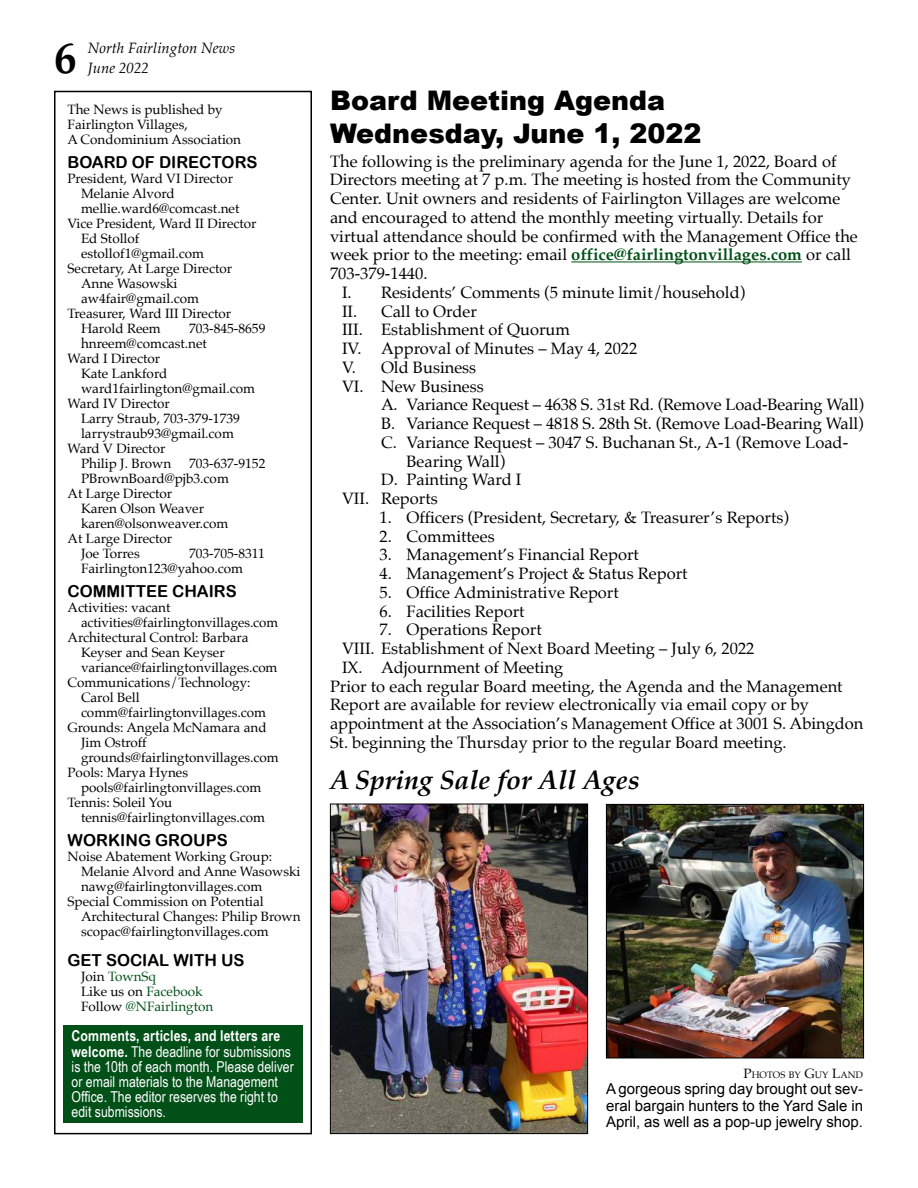
<style>
.page{position:relative;width:918px;height:1188px;background:#fff}
.page>*{position:absolute;margin:0;border:0;box-sizing:border-box;transform-origin:0 0}
.t1{font:700 45px "Palatino";color:#000}
.t2{font:900 27px/33px "Arial";color:#000}
.t3{font:italic 700 27px "Palatino";color:#000}
.t4{font:16.5px "Palatino";color:#000}
.t5{font:16.5px "Arial Rounded MT Bold";color:#000}
.t6{font:15px/15px "Arial Narrow";color:#fff}
.t7{font:15px/16.5px "Arial";color:#000;text-align:justify}
.t8{font:700 15px/16.5px "Arial Narrow";letter-spacing:.01em;color:#fff}
.t9{font:italic 15px "Palatino";color:#000}
.t10{font:13.5px/15px "Palatino";color:#000}
.t11{font:13.5px/15px "Palatino";color:#005017}
.t12{font:9.45px "Palatino";letter-spacing:.005em;color:#000}
.s1{color:#000}
.s2{font-weight:400}
.s3{font-weight:700;color:#005017}
.s4{font-size:13.5px}
</style>
<div class="page">
<hr style="left:571px;top:261px;width:231px;height:1px;background:#005017">
<div style="left:54px;top:91px;width:258px;height:1043px;border:2px solid #000"></div>
<div style="left:63px;top:1025px;width:240px;height:98px;background:#005017"></div>
<img style="left:332px;top:806px;width:254px;height:326px">
<div style="left:330px;top:804px;width:258px;height:330px;border:1px solid #000"></div>
<img style="left:608px;top:806px;width:254px;height:250px">
<div style="left:606px;top:804px;width:258px;height:254px;border:1px solid #000"></div>
<h1 class="t1" style="left:54px;top:19px;width:24px">6</h1>
<p class="t9" style="left:88px;top:35px;width:149px">North Fairlington News</p>
<p class="t9" style="left:88px;top:55px;width:63px">June 2022</p>
<p class="t10" style="left:68px;top:102px;width:175px">The News is published by<br>Fairlington Villages,<br>A Condominium Association</p>
<p class="t5" style="left:68px;top:152px;width:192px">BOARD OF DIRECTORS</p>
<p class="t10" style="left:68px;top:171px;width:167px">President, Ward VI Director</p>
<p class="t10" style="left:81px;top:186px;width:95px">Melanie Alvord</p>
<p class="t10" style="left:81px;top:201px;width:160px">mellie.ward6@comcast.net</p>
<p class="t10" style="left:68px;top:216px;width:191px">Vice President, Ward II Director</p>
<p class="t10" style="left:81px;top:231px;width:60px">Ed Stollof</p>
<p class="t10" style="left:81px;top:246px;width:125px">estollof1@gmail.com</p>
<p class="t10" style="left:68px;top:261px;width:166px">Secretary, At Large Director</p>
<p class="t10" style="left:81px;top:276px;width:98px">Anne Wasowski</p>
<p class="t10" style="left:81px;top:291px;width:120px">aw4fair@gmail.com</p>
<p class="t10" style="left:68px;top:306px;width:165px">Treasurer, Ward III Director</p>
<p class="t10" style="left:81px;top:321px;width:81px">Harold Reem</p>
<p class="t10" style="left:189px;top:321px;width:78px">703-845-8659</p>
<p class="t10" style="left:81px;top:336px;width:128px">hnreem@comcast.net</p>
<p class="t10" style="left:68px;top:351px;width:94px">Ward I Director</p>
<p class="t10" style="left:81px;top:366px;width:88px">Kate Lankford</p>
<p class="t10" style="left:81px;top:381px;width:176px">ward1fairlington@gmail.com</p>
<p class="t10" style="left:68px;top:396px;width:104px">Ward IV Director</p>
<p class="t10" style="left:81px;top:411px;width:160px">Larry Straub, 703-379-1739</p>
<p class="t10" style="left:81px;top:426px;width:154px">larrystraub93@gmail.com</p>
<p class="t10" style="left:68px;top:441px;width:99px">Ward V Director</p>
<p class="t10" style="left:81px;top:456px;width:92px">Philip J. Brown</p>
<p class="t10" style="left:189px;top:456px;width:78px">703-637-9152</p>
<p class="t10" style="left:81px;top:471px;width:149px">PBrownBoard@pjb3.com</p>
<p class="t10" style="left:68px;top:486px;width:106px">At Large Director</p>
<p class="t10" style="left:81px;top:501px;width:125px">Karen Olson Weaver</p>
<p class="t10" style="left:81px;top:516px;width:149px">karen@olsonweaver.com</p>
<p class="t10" style="left:68px;top:531px;width:106px">At Large Director</p>
<p class="t10" style="left:81px;top:546px;width:60px">Joe Torres</p>
<p class="t10" style="left:81px;top:546px;width:185px;text-indent:108px">703-705-8311<br>Fairlington123@yahoo.com</p>
<p class="t5" style="left:68px;top:581px;width:171px">COMMITTEE CHAIRS</p>
<p class="t10" style="left:68px;top:600px;width:105px">Activities: vacant</p>
<p class="t10" style="left:81px;top:615px;width:199px">activities@fairlingtonvillages.com</p>
<p class="t10" style="left:68px;top:630px;width:183px">Architectural Control: Barbara</p>
<p class="t10" style="left:81px;top:645px;width:145px">Keyser and Sean Keyser</p>
<p class="t10" style="left:81px;top:660px;width:198px">variance@fairlingtonvillages.com</p>
<p class="t10" style="left:68px;top:675px;width:185px">Communications/Technology:</p>
<p class="t10" style="left:81px;top:690px;width:60px">Carol Bell</p>
<p class="t10" style="left:81px;top:705px;width:187px">comm@fairlingtonvillages.com</p>
<p class="t10" style="left:68px;top:720px;width:201px">Grounds: Angela McNamara and</p>
<p class="t10" style="left:81px;top:735px;width:67px">Jim Ostroff</p>
<p class="t10" style="left:81px;top:750px;width:199px">grounds@fairlingtonvillages.com</p>
<p class="t10" style="left:68px;top:765px;width:122px">Pools: Marya Hynes</p>
<p class="t10" style="left:81px;top:780px;width:182px">pools@fairlingtonvillages.com</p>
<p class="t10" style="left:68px;top:795px;width:106px">Tennis: Soleil You</p>
<p class="t10" style="left:81px;top:810px;width:186px">tennis@fairlingtonvillages.com</p>
<p class="t5" style="left:68px;top:830px;width:162px">WORKING GROUPS</p>
<p class="t10" style="left:68px;top:849px;width:206px">Noise Abatement Working Group:</p>
<p class="t10" style="left:81px;top:864px;width:221px">Melanie Alvord and Anne Wasowski</p>
<p class="t10" style="left:81px;top:879px;width:183px">nawg@fairlingtonvillages.com</p>
<p class="t10" style="left:68px;top:894px;width:198px">Special Commission on Potential</p>
<p class="t10" style="left:81px;top:909px;width:221px">Architectural Changes: Philip Brown</p>
<p class="t10" style="left:81px;top:924px;width:189px">scopac@fairlingtonvillages.com</p>
<p class="t5" style="left:68px;top:950px;width:179px">GET SOCIAL WITH US</p>
<p class="t11" style="left:81px;top:969px;width:134px"><span class="s1">Join</span> TownSq<br><span class="s1">Like us on</span> Facebook<br><span class="s1">Follow</span> @NFairlington</p>
<p class="t8" style="left:72px;top:1027px;width:221px">Comments, articles, and letters are welcome. <span class="s2">The deadline for submissions</span></p>
<p class="t6" style="left:72px;top:1059px;width:224px">is the 10th of each month. Please deliver or email materials to the Management Office. The editor reserves the right to edit submissions.</p>
<h2 class="t2" style="left:330px;top:83px;width:373px">Board Meeting Agenda<br>Wednesday, June 1, 2022</h2>
<p class="t4" style="left:330px;top:147px;width:508px">The following is the preliminary agenda for the June 1, 2022, Board of</p>
<p class="t4" style="left:330px;top:166px;width:522px">Directors meeting at 7 p.m. The meeting is hosted from the Community</p>
<p class="t4" style="left:330px;top:185px;width:512px">Center. Unit owners and residents of Fairlington Villages are welcome</p>
<p class="t4" style="left:330px;top:203px;width:495px">and encouraged to attend the monthly meeting virtually. Details for</p>
<p class="t4" style="left:330px;top:222px;width:529px">virtual attendance should be confirmed with the Management Office the</p>
<p class="t4" style="left:330px;top:241px;width:522px">week prior to the meeting: email <span class="s3">office@fairlingtonvillages.com</span> or call</p>
<p class="t4" style="left:330px;top:260px;width:99px">703-379-1440.</p>
<p class="t4" style="left:342px;top:278px;width:405px">I. Residents’ Comments (5 minute limit/household)</p>
<p class="t4" style="left:342px;top:297px;width:136px">II. Call to Order</p>
<p class="t4" style="left:342px;top:316px;width:230px">III. Establishment of Quorum</p>
<p class="t4" style="left:342px;top:335px;width:297px">IV. Approval of Minutes – May 4, 2022</p>
<p class="t4" style="left:342px;top:353px;width:136px">V. Old Business</p>
<p class="t4" style="left:342px;top:372px;width:143px">VI. New Business</p>
<p class="t4" style="left:381px;top:391px;width:484px">A. Variance Request – 4638 S. 31st Rd. (Remove Load-Bearing Wall)</p>
<p class="t4" style="left:381px;top:410px;width:484px">B. Variance Request – 4818 S. 28th St. (Remove Load-Bearing Wall)</p>
<p class="t4" style="left:381px;top:428px;width:469px">C. Variance Request – 3047 S. Buchanan St., A-1 (Remove Load-</p>
<p class="t4" style="left:406px;top:447px;width:100px">Bearing Wall)</p>
<p class="t4" style="left:381px;top:466px;width:142px">D. Painting Ward I</p>
<p class="t4" style="left:342px;top:485px;width:97px">VII. Reports</p>
<p class="t4" style="left:380px;top:503px;width:411px">1. Officers (President, Secretary, &amp; Treasurer’s Reports)</p>
<p class="t4" style="left:380px;top:522px;width:117px">2. Committees</p>
<p class="t4" style="left:380px;top:541px;width:261px">3. Management’s Financial Report</p>
<p class="t4" style="left:380px;top:560px;width:310px">4. Management’s Project &amp; Status Report</p>
<p class="t4" style="left:380px;top:578px;width:241px">5. Office Administrative Report</p>
<p class="t4" style="left:380px;top:597px;width:147px">6. Facilities Report</p>
<p class="t4" style="left:380px;top:616px;width:164px">7. Operations Report</p>
<p class="t4" style="left:342px;top:635px;width:414px">VIII. Establishment of Next Board Meeting – July 6, 2022</p>
<p class="t4" style="left:342px;top:653px;width:223px">IX. Adjournment of Meeting</p>
<p class="t4" style="left:330px;top:672px;width:514px">Prior to each regular Board meeting, the Agenda and the Management</p>
<p class="t4" style="left:330px;top:691px;width:481px">Report are available for review electronically via email copy or by</p>
<p class="t4" style="left:330px;top:710px;width:535px">appointment at the Association’s Management Office at 3001 S. Abingdon</p>
<p class="t4" style="left:330px;top:728px;width:458px">St. beginning the Thursday prior to the regular Board meeting.</p>
<h2 class="t3" style="left:330px;top:757px;width:311px">A Spring Sale for All Ages</h2>
<p class="t12" style="left:744px;top:1067px;width:121px"><span class="s4">P</span>HOTOS BY <span class="s4">G</span>UY <span class="s4">L</span>AND</p>
<p class="t7" style="left:606px;top:1081px;width:259px">A gorgeous spring day brought out sev&shy;eral bargain hunters to the Yard Sale in April, as well as a pop-up jewelry shop.</p>
</div>
